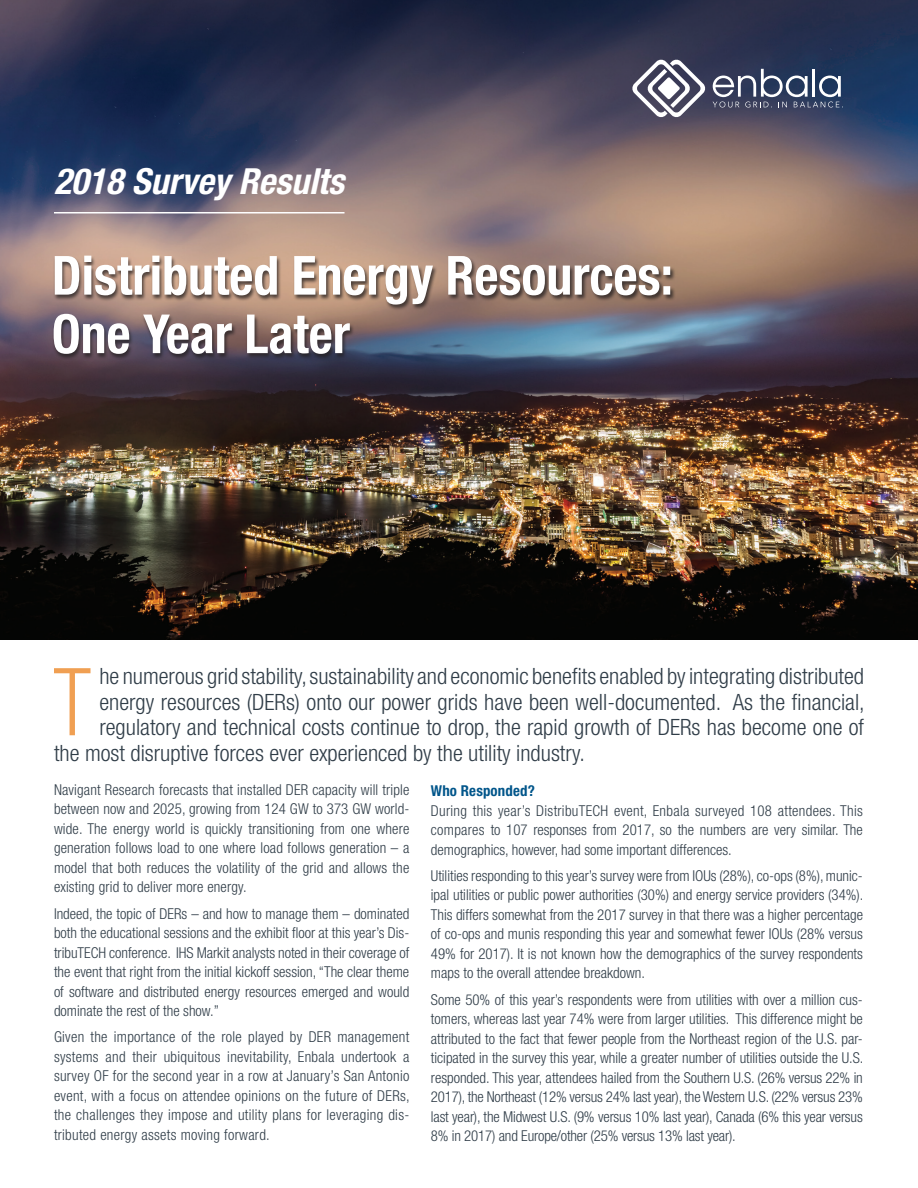
<style>
.page{position:relative;width:918px;height:1188px;background:#fff}
.page>*{position:absolute;margin:0;border:0;box-sizing:border-box;transform-origin:0 0}
.t1{font:300 condensed 93.9px "Helvetica Neue";color:#f09f52;scale:.9 1}
.t2{font:700 condensed 54px/58.5px "Helvetica Neue";color:#fff;scale:.96 1}
.t3{font:italic 700 condensed 36px "Helvetica Neue";color:#fff}
.t4{font:300 condensed 22.5px "Helvetica Neue";color:#303d48}
.t5{font:300 condensed 15px/19.5px "Helvetica Neue";color:#303d48;text-align:justify}
.t6{font:700 condensed 15px "Helvetica Neue";letter-spacing:.01em;color:#01558a}
</style>
<div class="page">
<img style="left:0;top:0;width:918px;height:639px">
<div style="left:52px;top:255px;width:623px;height:105px;background:#231f20;opacity:.75"></div>
<svg style="left:713px;top:69px;width:130px;height:39px;background:#5a657f"></svg>
<svg style="left:632px;top:59px;width:74px;height:59px"></svg>
<hr style="left:54px;top:212px;width:291px;height:2px;background:#fff">
<h3 class="t3" style="left:54px;top:160px;width:292px">2018 Survey Results</h3>
<h2 class="t2" style="left:52px;top:245px;width:649px">Distributed Energy Resources:<br>One Year Later</h2>
<h1 class="t1" style="left:53px;top:648px;width:43px">T</h1>
<h3 class="t4" style="left:99px;top:663px;width:766px">he numerous grid stability, sustainability and economic benefits enabled by integrating distributed</h3>
<h3 class="t4" style="left:99px;top:689px;width:767px">energy resources (DERs) onto our power grids have been well-documented. As the financial,</h3>
<h3 class="t4" style="left:99px;top:714px;width:766px">regulatory and technical costs continue to drop, the rapid growth of DERs has become one of</h3>
<h3 class="t4" style="left:54px;top:740px;width:532px">the most disruptive forces ever experienced by the utility industry.</h3>
<p class="t5" style="left:54px;top:780px;width:357px">Navigant Research forecasts that installed DER capacity will triple between now and 2025, growing from 124 GW to 373 GW world&shy;wide. The energy world is quickly transitioning from one where generation follows load to one where load follows generation – a model that both reduces the volatility of the grid and allows the existing grid to deliver more energy.</p>
<p class="t5" style="left:54px;top:904px;width:357px">Indeed, the topic of DERs – and how to manage them – dominated both the educational sessions and the exhibit floor at this year’s Dis&shy;tribuTECH conference. IHS Markit analysts noted in their coverage of the event that right from the initial kickoff session, “The clear theme of software and distributed energy resources emerged and would dominate the rest of the show.”</p>
<p class="t5" style="left:54px;top:1027px;width:357px">Given the importance of the role played by DER management systems and their ubiquitous inevitability, Enbala undertook a survey OF for the second year in a row at January’s San Antonio event, with a focus on attendee opinions on the future of DERs, the challenges they impose and utility plans for leveraging dis&shy;tributed energy assets moving forward.</p>
<p class="t6" style="left:431px;top:782px;width:105px">Who Responded?</p>
<p class="t5" style="left:431px;top:800px;width:433px">During this year’s DistribuTECH event, Enbala surveyed 108 attendees. This compares to 107 responses from 2017, so the numbers are very similar. The demographics, however, had some important differences.</p>
<p class="t5" style="left:431px;top:866px;width:434px">Utilities responding to this year’s survey were from IOUs (28%), co-ops (8%), munic&shy;ipal utilities or public power authorities (30%) and energy service providers (34%).<br>This differs somewhat from the 2017 survey in that there was a higher percentage of co-ops and munis responding this year and somewhat fewer IOUs (28% versus 49% for 2017). It is not known how the demographics of the survey respondents maps to the overall attendee breakdown.</p>
<p class="t5" style="left:431px;top:989px;width:434px">Some 50% of this year’s respondents were from utilities with over a million cus&shy;tomers, whereas last year 74% were from larger utilities. This difference might be attributed to the fact that fewer people from the Northeast region of the U.S. par&shy;ticipated in the survey this year, while a greater number of utilities outside the U.S. responded. This year, attendees hailed from the Southern U.S. (26% versus 22% in 2017), the Northeast (12% versus 24% last year), the Western U.S. (22% versus 23% last year), the Midwest U.S. (9% versus 10% last year), Canada (6% this year versus 8% in 2017) and Europe/other (25% versus 13% last year).</p>
</div>
